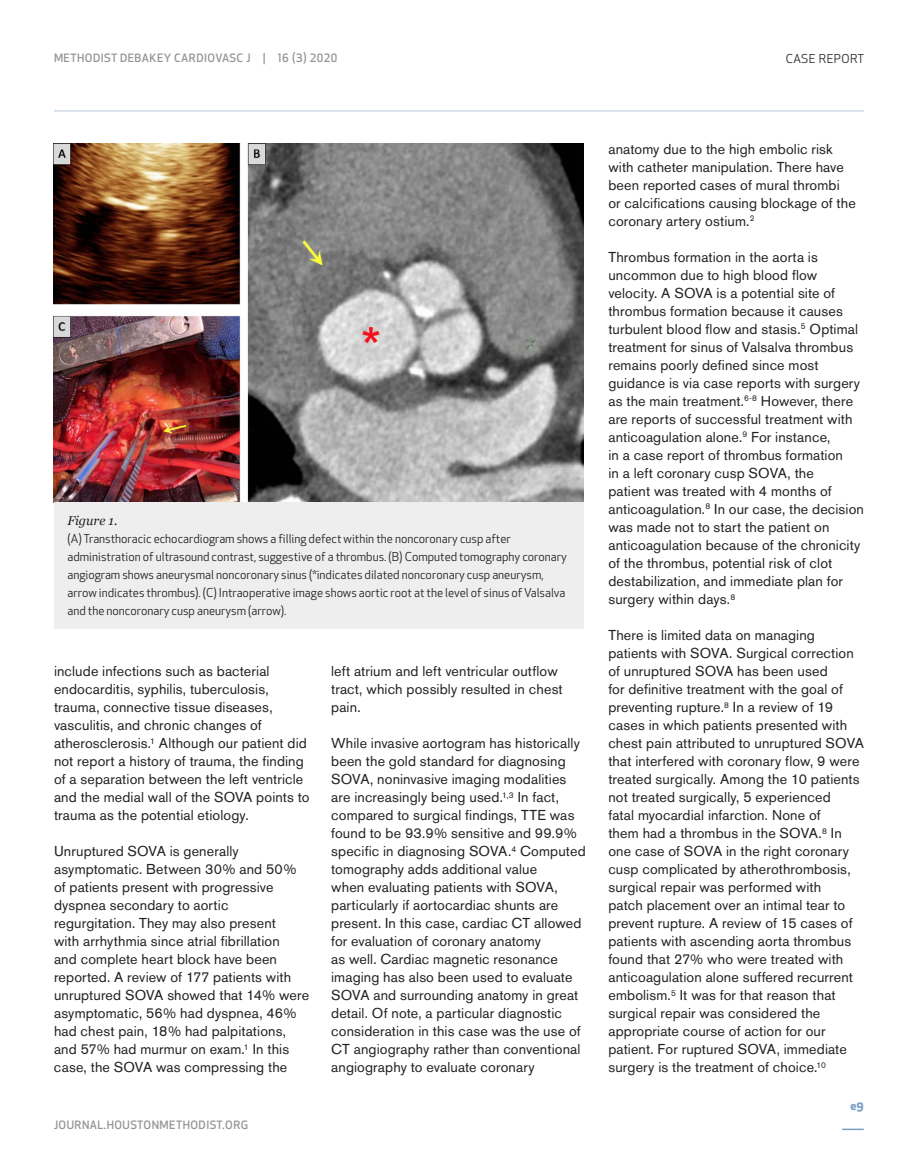
<style>
.page{position:relative;width:918px;height:1175px;background:#fff}
.page>*{position:absolute;margin:0;border:0;box-sizing:border-box;transform-origin:0 0}
.t1{font:14.25px/18px "Akzidenz Grotesk BE";letter-spacing:.01em;color:#231f20}
.t2{font:italic 12.75px "Georgia";color:#231f20}
.t3{font:12px/18px "Apex New";color:#231f20}
.t4{font:12px "Apex New";letter-spacing:.04em;color:#231f20}
.t5{font:700 12px "Apex New";color:#7b9fc3}
.t6{font:500 11.25px "Apex New";letter-spacing:.04em;color:#939598}
</style>
<div class="page">
<hr style="left:842px;top:1128px;width:22px;height:2px;background:#7b9fc3">
<hr style="left:54px;top:110px;width:810px;height:1px;background:#b8c8de">
<img style="left:54px;top:143px;width:529px;height:359px">
<div style="left:54px;top:502px;width:529px;height:126px;background:#eeeeef"></div>
<p class="t6" style="left:54px;top:51px;width:285px">METHODIST DEBAKEY CARDIOVASC J | 16 (3) 2020</p>
<p class="t4" style="left:786px;top:51px;width:80px">CASE REPORT</p>
<p class="t2" style="left:68px;top:512px;width:51px">Figure 1.</p>
<p class="t3" style="left:68px;top:530px;width:501px">(A) Transthoracic echocardiogram shows a filling defect within the noncoronary cusp after administration of ultrasound contrast, suggestive of a thrombus. (B) Computed tomography coronary angiogram shows aneurysmal noncoronary sinus (*indicates dilated noncoronary cusp aneurysm, arrow indicates thrombus). (C) Intraoperative image shows aortic root at the level of sinus of Valsalva and the noncoronary cusp aneurysm (arrow).</p>
<p class="t1" style="left:54px;top:662px;width:257px">include infections such as bacterial endocarditis, syphilis, tuberculosis, trauma, connective tissue diseases, vasculitis, and chronic changes of atherosclerosis.<sup>1</sup> Although our patient did not report a history of trauma, the finding of a separation between the left ventricle and the medial wall of the SOVA points to trauma as the potential etiology.</p>
<p class="t1" style="left:54px;top:842px;width:257px">Unruptured SOVA is generally asymptomatic. Between 30% and 50% of patients present with progressive dyspnea secondary to aortic regurgitation. They may also present<br>with arrhythmia since atrial fibrillation<br>and complete heart block have been reported. A review of 177 patients with unruptured SOVA showed that 14% were asymptomatic, 56% had dyspnea, 46% had chest pain, 18% had palpitations, and 57% had murmur on exam.<sup>1</sup> In this case, the SOVA was compressing the</p>
<p class="t6" style="left:54px;top:1117px;width:196px">JOURNAL.HOUSTONMETHODIST.ORG</p>
<p class="t1" style="left:331px;top:662px;width:233px">left atrium and left ventricular outflow tract, which possibly resulted in chest pain.</p>
<p class="t1" style="left:331px;top:734px;width:256px">While invasive aortogram has historically been the gold standard for diagnosing SOVA, noninvasive imaging modalities are increasingly being used.<sup>1,3</sup> In fact, compared to surgical findings, TTE was found to be 93.9% sensitive and 99.9% specific in diagnosing SOVA.<sup>4</sup> Computed tomography adds additional value<br>when evaluating patients with SOVA, particularly if aortocardiac shunts are present. In this case, cardiac CT allowed for evaluation of coronary anatomy<br>as well. Cardiac magnetic resonance imaging has also been used to evaluate SOVA and surrounding anatomy in great detail. Of note, a particular diagnostic consideration in this case was the use of CT angiography rather than conventional angiography to evaluate coronary</p>
<p class="t1" style="left:608px;top:140px;width:249px">anatomy due to the high embolic risk with catheter manipulation. There have been reported cases of mural thrombi<br>or calcifications causing blockage of the coronary artery ostium.<sup>2</sup></p>
<p class="t1" style="left:608px;top:248px;width:257px">Thrombus formation in the aorta is uncommon due to high blood flow velocity. A SOVA is a potential site of thrombus formation because it causes turbulent blood flow and stasis.<sup>5</sup> Optimal treatment for sinus of Valsalva thrombus remains poorly defined since most guidance is via case reports with surgery as the main treatment.<sup>6-8</sup> However, there are reports of successful treatment with anticoagulation alone.<sup>9</sup> For instance,<br>in a case report of thrombus formation<br>in a left coronary cusp SOVA, the<br>patient was treated with 4 months of anticoagulation.<sup>8</sup> In our case, the decision was made not to start the patient on anticoagulation because of the chronicity of the thrombus, potential risk of clot destabilization, and immediate plan for surgery within days.<sup>8</sup></p>
<p class="t1" style="left:608px;top:626px;width:257px">There is limited data on managing patients with SOVA. Surgical correction of unruptured SOVA has been used<br>for definitive treatment with the goal of preventing rupture.<sup>8</sup> In a review of 19 cases in which patients presented with chest pain attributed to unruptured SOVA that interfered with coronary flow, 9 were treated surgically. Among the 10 patients not treated surgically, 5 experienced<br>fatal myocardial infarction. None of<br>them had a thrombus in the SOVA.<sup>8</sup> In one case of SOVA in the right coronary cusp complicated by atherothrombosis, surgical repair was performed with<br>patch placement over an intimal tear to prevent rupture. A review of 15 cases of patients with ascending aorta thrombus found that 27% who were treated with anticoagulation alone suffered recurrent embolism.<sup>5</sup> It was for that reason that surgical repair was considered the appropriate course of action for our patient. For ruptured SOVA, immediate surgery is the treatment of choice.<sup>10</sup></p>
<p class="t5" style="left:850px;top:1097px;width:15px">e9</p>
</div>
